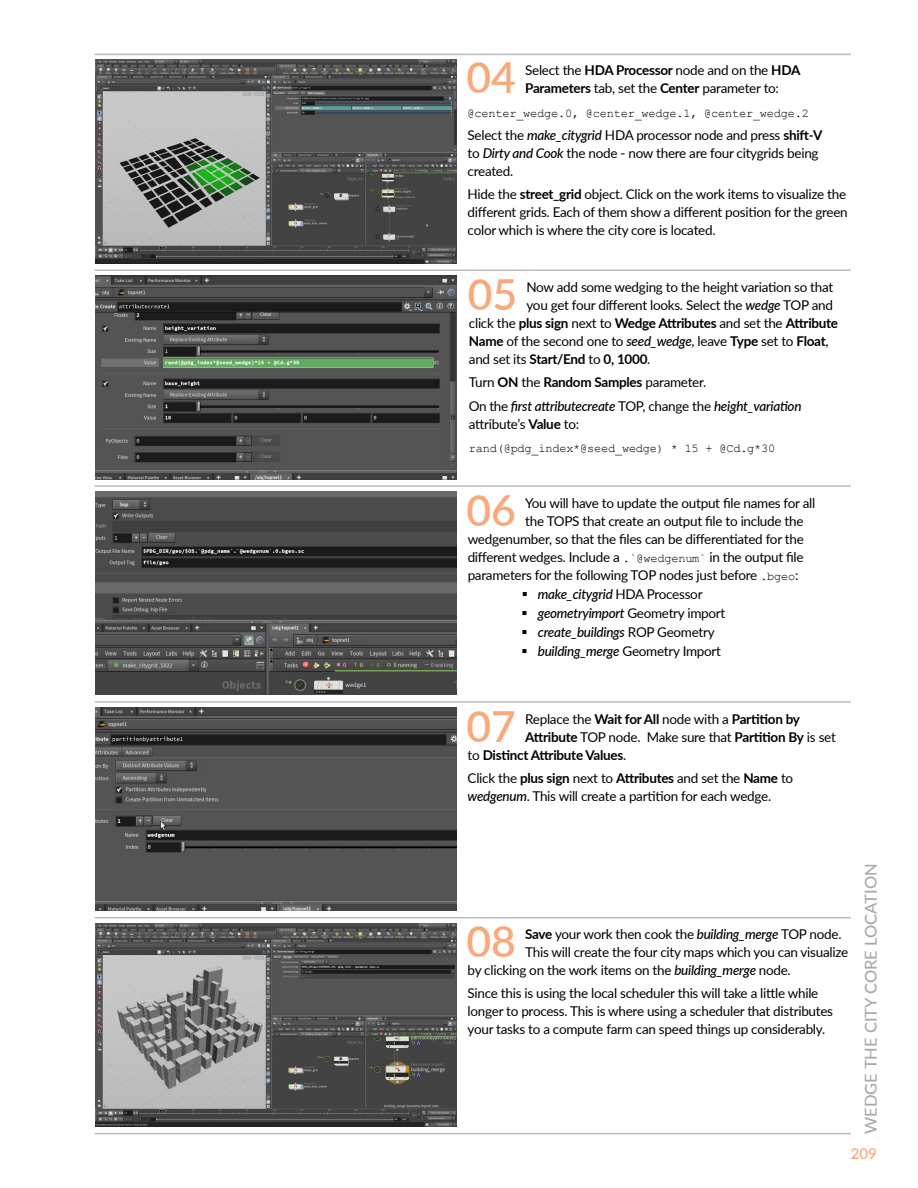
<style>
.page{position:relative;width:918px;height:1188px;background:#fff}
.page>*{position:absolute;margin:0;border:0;box-sizing:border-box;transform-origin:0 0}
.t1{font:600 42.75px "Lato";color:#f9aa7c}
.t2{font:500 16.5px "Lato";color:#a7a9ac}
.t3{font:600 15px "Lato";color:#f9aa7c}
.t4{font:13.5px/18px "Lato";letter-spacing:-.02em;color:#000}
.t5{font:italic 500 13.5px/23.4px "Lato";letter-spacing:-.02em;color:#000}
.t6{font:700 13.5px "Lato";letter-spacing:-.02em;color:#000}
.t7{font:12px "Courier New";letter-spacing:-.02em;color:#000}
.s1{font-weight:700}
.s2{font-weight:500;font-style:italic}
.s3{font-weight:400}
.s4{font-weight:400;font-style:normal}
.s5{font-weight:700;font-style:normal}
.s6{font-family:"Courier New";font-size:12px}
</style>
<div class="page">
<img style="left:95px;top:276px;width:362px;height:203px">
<img style="left:95px;top:60px;width:362px;height:203px">
<img style="left:95px;top:491px;width:362px;height:204px">
<img style="left:95px;top:707px;width:362px;height:204px">
<img style="left:95px;top:923px;width:362px;height:204px">
<hr style="left:94px;top:1133px;width:757px;height:1px;background:#bcbec0">
<hr style="left:94px;top:917px;width:757px;height:2px;background:#bcbec0">
<hr style="left:94px;top:701px;width:757px;height:2px;background:#bcbec0">
<hr style="left:94px;top:485px;width:757px;height:2px;background:#bcbec0">
<hr style="left:94px;top:269px;width:757px;height:2px;background:#bcbec0">
<hr style="left:94px;top:54px;width:757px;height:1px;background:#bcbec0">
<h1 class="t1" style="left:466px;top:47px;width:51px">04</h1>
<p class="t4" style="left:525px;top:61px;width:277px">Select the <span class="s1">HDA Processor</span> node and on the <span class="s1">HDA<br>Parameters</span> tab, set the <span class="s1">Center</span> parameter to:</p>
<p class="t7" style="left:468px;top:106px;width:343px">@center_wedge.0, @center_wedge.1, @center_wedge.2</p>
<p class="t4" style="left:468px;top:126px;width:356px">Select the <span class="s2">make_citygrid</span> HDA processor node and press <span class="s1">shift-V </span>to <span class="s2">Dirty and Cook</span> the node - now there are four citygrids being created.</p>
<p class="t4" style="left:468px;top:185px;width:382px">Hide the <span class="s1">street_grid</span> object. Click on the work items to visualize the different grids. Each of them show a different position for the green color which is where the city core is located.</p>
<h1 class="t1" style="left:468px;top:263px;width:51px">05</h1>
<p class="t4" style="left:526px;top:277px;width:308px">Now add some wedging to the height variation so that</p>
<p class="t4" style="left:526px;top:295px;width:308px">you get four different looks. Select the <span class="s2">wedge</span> TOP and</p>
<p class="t6" style="left:469px;top:313px;width:371px"><span class="s3">click the</span> plus sign <span class="s3">next to</span> Wedge Attributes <span class="s3">and set the</span> Attribute</p>
<p class="t4" style="left:469px;top:331px;width:361px"><span class="s1">Name</span> of the second one to <span class="s2">seed_wedge</span>, leave <span class="s1">Type</span> set to <span class="s1">Float</span>,</p>
<p class="t6" style="left:469px;top:349px;width:183px"><span class="s3">and set its</span> Start/End <span class="s3">to</span> 0, 1000<span class="s3">.</span></p>
<p class="t5" style="left:469px;top:370px;width:334px"><span class="s4">Turn</span> <span class="s5">ON</span> <span class="s4">the</span> <span class="s5">Random Samples</span> <span class="s4">parameter.<br>On the</span> first attributecreate <span class="s4">TOP, change the</span> height_variation</p>
<p class="t4" style="left:469px;top:414px;width:112px">attribute’s <span class="s1">Value</span> to:</p>
<p class="t7" style="left:469px;top:441px;width:308px">rand(@pdg_index*@seed_wedge) * 15 + @Cd.g*30</p>
<h1 class="t1" style="left:466px;top:479px;width:51px">06</h1>
<p class="t4" style="left:525px;top:493px;width:292px">You will have to update the output file names for all</p>
<p class="t4" style="left:525px;top:511px;width:280px">the TOPS that create an output file to include the</p>
<p class="t4" style="left:468px;top:529px;width:338px">wedgenumber, so that the files can be differentiated for the</p>
<p class="t4" style="left:468px;top:547px;width:338px">different wedges. Include a <span class="s6">.`@wedgenum`</span> in the output file</p>
<p class="t4" style="left:468px;top:565px;width:332px">parameters for the following TOP nodes just before <span class="s6">.bgeo</span>:</p>
<p class="t5" style="left:538px;top:582px;width:166px">make_citygrid <span class="s4">HDA Processor</span></p>
<p class="t5" style="left:538px;top:601px;width:189px">geometryimport <span class="s4">Geometry import</span></p>
<p class="t5" style="left:538px;top:620px;width:178px">create_buildings <span class="s4">ROP Geometry</span></p>
<p class="t5" style="left:538px;top:639px;width:185px">building_merge <span class="s4">Geometry Import</span></p>
<h1 class="t1" style="left:466px;top:695px;width:51px">07</h1>
<p class="t6" style="left:525px;top:709px;width:276px"><span class="s3">Replace the</span> Wait for All <span class="s3">node with a</span> Partition by</p>
<p class="t4" style="left:525px;top:727px;width:312px"><span class="s1">Attribute</span> TOP node. Make sure that <span class="s1">Partition By</span> is set</p>
<p class="t6" style="left:468px;top:745px;width:160px"><span class="s3">to</span> Distinct Attribute Values<span class="s3">.</span></p>
<p class="t4" style="left:468px;top:769px;width:327px">Click the <span class="s1">plus sign</span> next to <span class="s1">Attributes</span> and set the <span class="s1">Name</span> to <span class="s2">wedgenum</span>. This will create a partition for each wedge.</p>
<h1 class="t1" style="left:466px;top:910px;width:51px">08</h1>
<p class="t4" style="left:525px;top:924px;width:318px"><span class="s1">Save</span> your work then cook the <span class="s2">building_merge</span> TOP node.</p>
<p class="t4" style="left:525px;top:942px;width:325px">This will create the four city maps which you can visualize</p>
<p class="t4" style="left:468px;top:960px;width:325px">by clicking on the work items on the <span class="s2">building_merge</span> node.</p>
<p class="t4" style="left:468px;top:984px;width:367px">Since this is using the local scheduler this will take a little while longer to process. This is where using a scheduler that distributes your tasks to a compute farm can speed things up considerably.</p>
<p class="t2" style="left:859px;top:1134px;width:269px;rotate:-90deg">Wedge the City Core Location</p>
<p class="t3" style="left:851px;top:1143px;width:28px">209</p>
</div>
